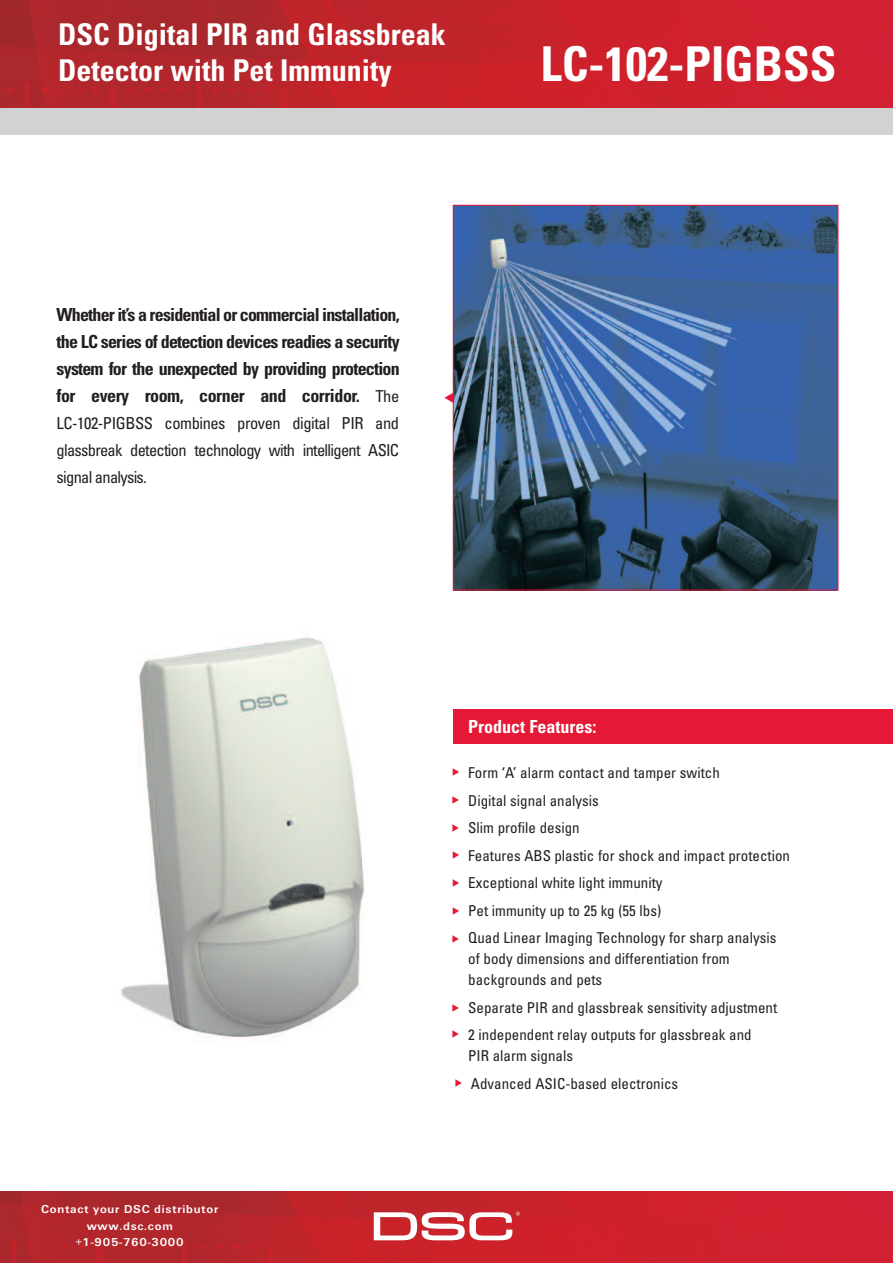
<style>
.page{position:relative;width:893px;height:1263px;background:#fff}
.page>*{position:absolute;margin:0;border:0;box-sizing:border-box;transform-origin:0 0}
.t1{font:700 condensed 48px "Univers";color:#fff}
.t2{font:700 condensed 30px/36px "Univers";color:#fff}
.t3{font:700 condensed 18px/27px "Univers";letter-spacing:-.025em;color:#231f20;text-align:justify}
.t4{font:700 condensed 18px "Univers";color:#fff}
.t5{font:condensed 16.5px/27px "Univers";letter-spacing:-.045em;color:#231f20;text-align:justify}
.t6{font:condensed 15px/27.5px "Univers";color:#231f20}
.t7{font:700 12px/16.5px "U65 Univers";letter-spacing:.06em;color:#fff;text-align:center}
.s1{font-weight:400;font-size:16.5px}
</style>
<div class="page">
<img style="left:0;top:1193px;width:893px;height:70px">
<svg style="left:374px;top:1209px;width:146px;height:41px"></svg>
<img style="left:0;top:0;width:893px;height:108px">
<div style="left:0;top:108px;width:893px;height:27px;background:#d1d2d4"></div>
<div style="left:453px;top:709px;width:440px;height:34px;background:#e51836"></div>
<img style="left:120px;top:637px;width:245px;height:403px">
<img style="left:455px;top:207px;width:381px;height:381px">
<div style="left:453px;top:205px;width:385px;height:385px;border:1px solid #e51836"></div>
<svg style="left:452px;top:392px;width:2px;height:11px"></svg>
<h2 class="t2" style="left:58px;top:19px;width:389px">DSC Digital PIR and Glassbreak<br>Detector with Pet Immunity</h2>
<p class="t3" style="left:57px;top:303px;width:345px">Whether it’s a residential or commercial installation, the LC series of detection devices readies a security system for the unexpected by providing protection for every room, corner and corridor. <span class="s1">The</span></p>
<p class="t5" style="left:57px;top:411px;width:344px">LC-102-PIGBSS combines proven digital PIR and glassbreak detection technology with intelligent ASIC signal analysis.</p>
<h1 class="t1" style="left:541px;top:47px;width:297px">LC-102-PIGBSS</h1>
<p class="t7" style="left:41px;top:1202px;width:179px">Contact your DSC distributor www.dsc.com +1-905-760-3000</p>
<p class="t4" style="left:468px;top:719px;width:130px">Product Features:</p>
<p class="t6" style="left:468px;top:760px;width:323px">Form ‘A’ alarm contact and tamper switch<br>Digital signal analysis<br>Slim profile design<br>Features ABS plastic for shock and impact protection Exceptional white light immunity<br>Pet immunity up to 25 kg (55 lbs)<br>Quad Linear Imaging Technology for sharp analysis</p>
<p class="t6" style="left:468px;top:949px;width:263px;line-height:21px">of body dimensions and differentiation from backgrounds and pets</p>
<p class="t6" style="left:468px;top:995px;width:311px">Separate PIR and glassbreak sensitivity adjustment<br>2 independent relay outputs for glassbreak and</p>
<p class="t6" style="left:468px;top:1043px;width:211px">PIR alarm signals<br>Advanced ASIC-based electronics</p>
</div>
